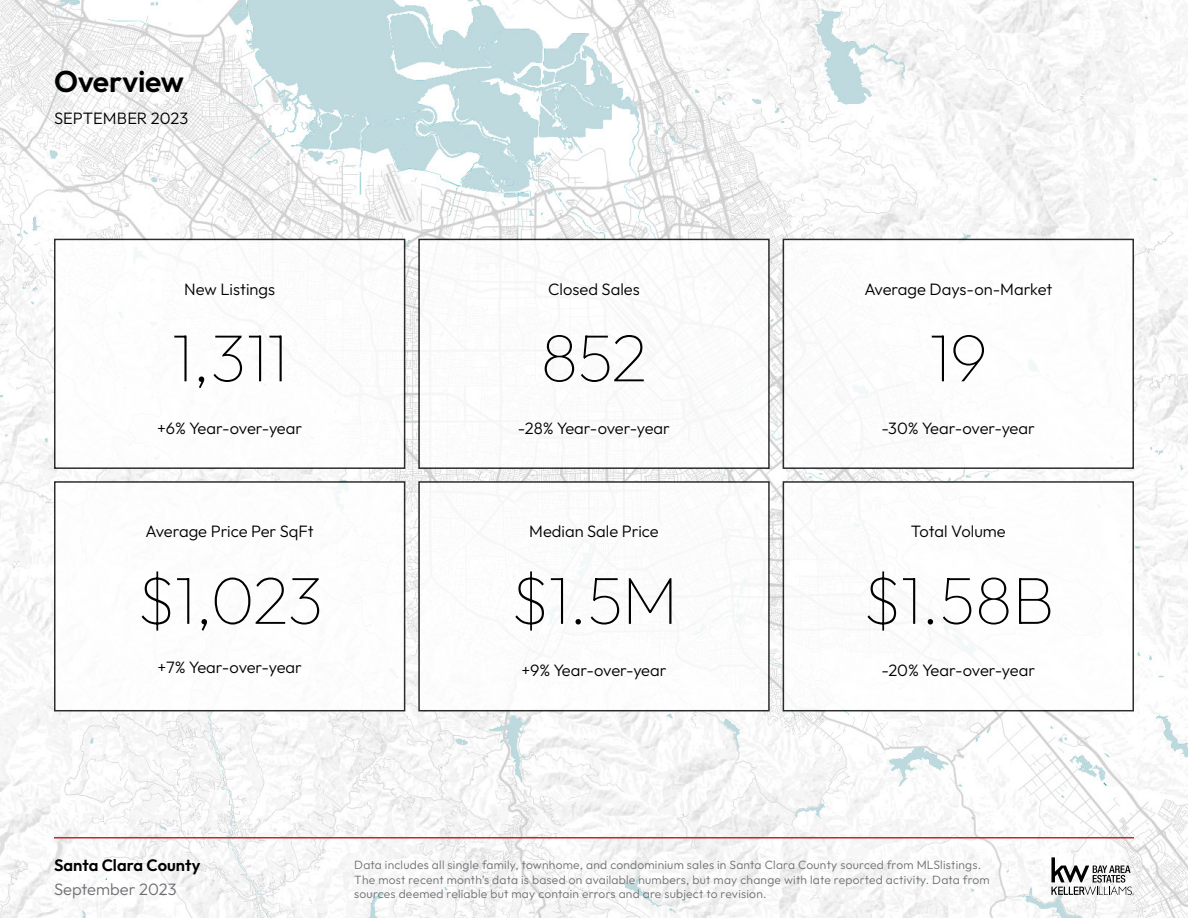
<style>
.page{position:relative;width:1188px;height:918px;background:#fff}
.page>*{position:absolute;margin:0;border:0;box-sizing:border-box;transform-origin:0 0}
.t1{font:100 67.5px "Outfit";letter-spacing:-.015em;color:#000}
.t2{font:600 30px "Outfit";letter-spacing:-.005em;color:#000}
.t3{font:300 16.5px "Outfit";color:#000}
.t4{font:600 16.5px "Outfit";color:#000}
.t5{font:300 16.5px "Outfit";letter-spacing:.005em;color:#6d6e71}
.t6{font:300 12px/14.4px "Outfit";letter-spacing:.02em;color:#6d6e71}
</style>
<div class="page">
<img style="left:0;top:0;width:1188px;height:918px">
<hr style="left:54px;top:837px;width:1080px;height:1px;background:#ce2129">
<div style="left:418px;top:239px;width:352px;height:230px;background:#fff;border:2px solid #000"></div>
<div style="left:783px;top:481px;width:351px;height:230px;background:#fff;border:2px solid #000"></div>
<div style="left:54px;top:239px;width:351px;height:230px;background:#fff;border:2px solid #000"></div>
<div style="left:54px;top:481px;width:351px;height:230px;background:#fff;border:2px solid #000"></div>
<div style="left:418px;top:481px;width:352px;height:230px;background:#fff"></div>
<div style="left:783px;top:239px;width:351px;height:230px;background:#fff;border:2px solid #000"></div>
<svg style="left:1051px;top:857px;width:83px;height:38px"></svg>
<h2 class="t2" style="left:54px;top:64px;width:132px">Overview</h2>
<h3 class="t3" style="left:54px;top:109px;width:136px">SEPTEMBER 2023</h3>
<h3 class="t3" style="left:184px;top:280px;width:93px">New Listings</h3>
<h3 class="t3" style="left:548px;top:280px;width:93px">Closed Sales</h3>
<h3 class="t3" style="left:864px;top:280px;width:189px">Average Days-on-Market</h3>
<h1 class="t1" style="left:171px;top:319px;width:118px">1,311</h1>
<h1 class="t1" style="left:541px;top:319px;width:108px">852</h1>
<h1 class="t1" style="left:929px;top:319px;width:61px">19</h1>
<h3 class="t3" style="left:157px;top:419px;width:147px">+6% Year-over-year</h3>
<h3 class="t3" style="left:518px;top:419px;width:154px">-28% Year-over-year</h3>
<h3 class="t3" style="left:882px;top:419px;width:155px">-30% Year-over-year</h3>
<h3 class="t3" style="left:146px;top:522px;width:170px">Average Price Per SqFt</h3>
<h3 class="t3" style="left:529px;top:522px;width:131px">Median Sale Price</h3>
<h3 class="t3" style="left:911px;top:522px;width:97px">Total Volume</h3>
<h1 class="t1" style="left:136px;top:562px;width:189px">$1,023</h1>
<h1 class="t1" style="left:510px;top:562px;width:170px">$1.5M</h1>
<h1 class="t1" style="left:862px;top:562px;width:194px">$1.58B</h1>
<h3 class="t3" style="left:157px;top:658px;width:146px">+7% Year-over-year</h3>
<h3 class="t3" style="left:521px;top:661px;width:147px">+9% Year-over-year</h3>
<h3 class="t3" style="left:881px;top:661px;width:155px">-20% Year-over-year</h3>
<h3 class="t4" style="left:54px;top:856px;width:148px">Santa Clara County</h3>
<h3 class="t5" style="left:54px;top:879px;width:124px">September 2023</h3>
<p class="t6" style="left:354px;top:858px;width:637px">Data includes all single family, townhome, and condominium sales in Santa Clara County sourced from MLSlistings.<br>The most recent month’s data is based on available numbers, but may change with late reported activity. Data from sources deemed reliable but may contain errors and are subject to revision.</p>
</div>
